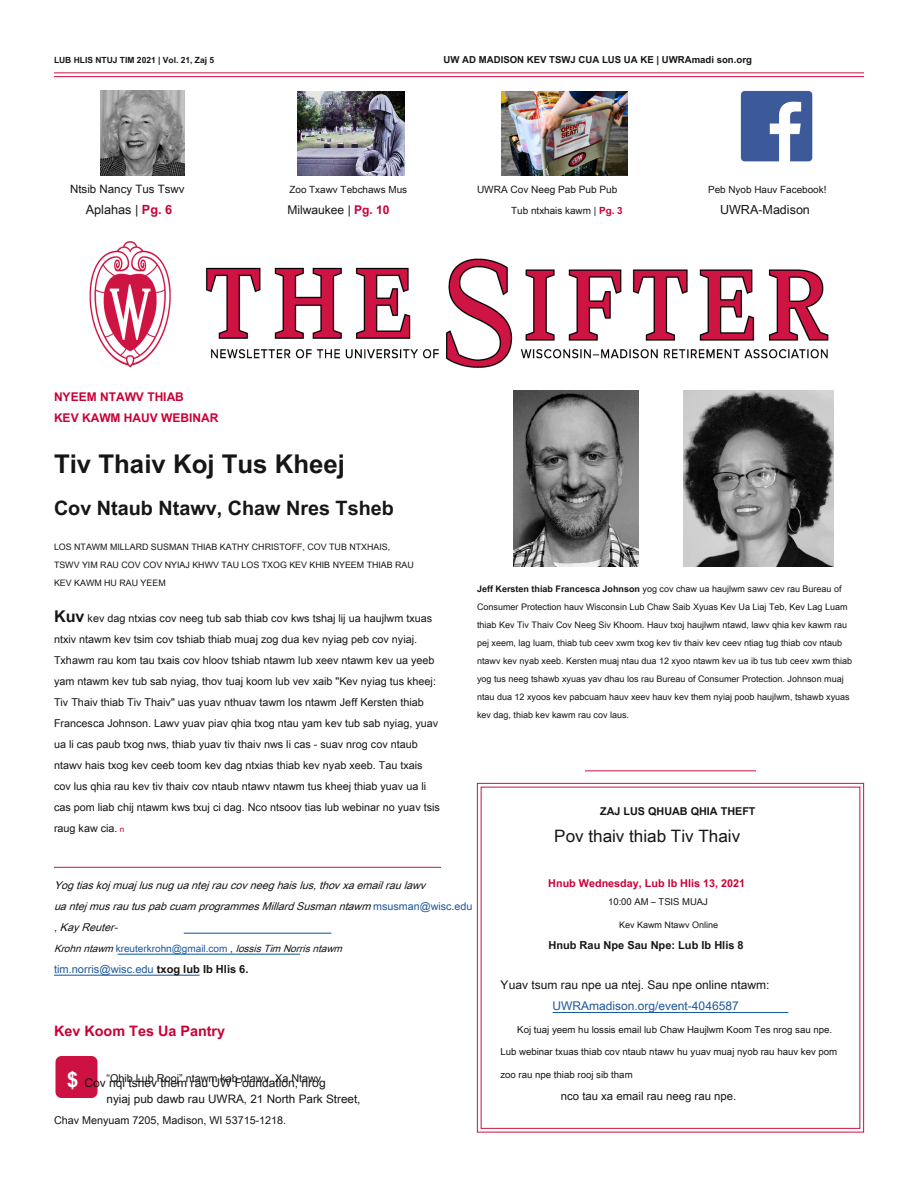
<style>
.page{position:relative;width:918px;height:1188px;background:#fff}
.page>*{position:absolute;margin:0;border:0;box-sizing:border-box;transform-origin:0 0}
.t1{font:700 25.8px "Arial Unicode MS";color:#171615}
.t2{font:700 19.8px "Arial Unicode MS";color:#171615}
.t3{font:17.1px "Arial Unicode MS";color:#171615}
.t4{font:700 14.4px "Arial Unicode MS";color:#ca0036}
.t5{font:12.75px "Arial Unicode MS";color:#171615}
.t6{font:12.6px "Arial Unicode MS";color:#171615}
.t7{font:12px "Arial Unicode MS";color:#171615}
.t8{font:700 12px/21px "Arial Unicode MS";color:#ca0036}
.t9{font:12px "Arial Unicode MS";color:#1d589b}
.t10{font:11.7px "Arial Unicode MS";color:#171615}
.t11{font:11.55px "Arial Unicode MS";color:#171615}
.t12{font:11.4px "Arial Unicode MS";color:#171615}
.t13{font:11.1px "Arial Unicode MS";color:#1d589b}
.t14{font:700 10.95px "Arial Unicode MS";color:#171615}
.t15{font:10.8px/21px "Arial Unicode MS";color:#171615}
.t16{font:italic 10.8px/21px "Arial Unicode MS";color:#171615}
.t17{font:700 10.8px "Arial Unicode MS";color:#ca0036}
.t18{font:700 10.8px "Arial Unicode MS";color:#171615}
.t19{font:italic 10.05px "Arial Unicode MS";color:#171615}
.t20{font:10.05px "Arial Unicode MS";color:#171615}
.t21{font:9.9px "Arial Unicode MS";color:#171615}
.t22{font:9.6px "Arial Unicode MS";color:#171615}
.t23{font:700 9.6px "Arial Unicode MS";color:#171615}
.t24{font:9.45px "Arial Unicode MS";color:#171615}
.t25{font:9px/18px "Arial Unicode MS";color:#171615}
.t26{font:8.85px/18px "Arial Unicode MS";color:#171615}
.t27{font:700 8.55px "Arial Unicode MS";color:#171615}
.s1{font-weight:700;color:#ca0036}
.s2{font-weight:700;font-size:16.2px}
.s3{font-size:8.1px;color:#ca0036}
.s4{font-weight:700}
.s5{font-style:normal;color:#1d589b}
.s6{font-style:normal}
.s7{font-weight:700;color:#171615}
.s8{font-weight:700;font-size:21px;color:#fff}
</style>
<div class="page">
<img style="left:740px;top:90px;width:72px;height:72px">
<hr style="left:54px;top:72px;width:810px;height:1px;background:#cd1141">
<hr style="left:54px;top:76px;width:810px;height:1px;background:#cd1141">
<hr style="left:54px;top:867px;width:387px;height:1px;background:#cd1141">
<hr style="left:184px;top:933px;width:147px;height:1px;background:#175d9e">
<hr style="left:118px;top:954px;width:182px;height:1px;background:#175d9e">
<hr style="left:54px;top:975px;width:146px;height:1px;background:#175d9e">
<svg style="left:477px;top:783px;width:387px;height:350px"></svg>
<hr style="left:585px;top:770px;width:171px;height:1px;background:#cd1141">
<div style="left:56px;top:1056px;width:42px;height:42px;background:#cd1141;border-radius:6px"></div>
<img style="left:89px;top:241px;width:740px;height:127px">
<img style="left:101px;top:90px;width:83px;height:86px">
<img style="left:502px;top:92px;width:126px;height:84px">
<img style="left:298px;top:92px;width:106px;height:84px">
<img style="left:513px;top:390px;width:125px;height:177px">
<img style="left:683px;top:390px;width:150px;height:177px">
<p class="t27" style="left:54px;top:54px;width:162px">LUB HLIS NTUJ TIM 2021 | Vol. 21, Zaj 5</p>
<p class="t23" style="left:444px;top:53px;width:310px">UW AD MADISON KEV TSWJ CUA LUS UA KE | UWRAmadi son.org</p>
<p class="t11" style="left:70px;top:180px;width:116px">Ntsib Nancy Tus Tswv</p>
<p class="t5" style="left:86px;top:200px;width:88px">Aplahas | <span class="s1">Pg. 6</span></p>
<p class="t21" style="left:289px;top:182px;width:119px">Zoo Txawv Tebchaws Mus</p>
<p class="t7" style="left:287px;top:201px;width:104px">Milwaukee | <span class="s1">Pg. 10</span></p>
<p class="t20" style="left:477px;top:182px;width:142px">UWRA Cov Neeg Pab Pub Pub</p>
<p class="t21" style="left:511px;top:203px;width:113px">Tub ntxhais kawm | <span class="s1">Pg. 3</span></p>
<p class="t21" style="left:708px;top:182px;width:120px">Peb Nyob Hauv Facebook!</p>
<p class="t6" style="left:720px;top:200px;width:91px">UWRA-Madison</p>
<p class="t8" style="left:54px;top:386px;width:166px">NYEEM NTAWV THIAB<br>KEV KAWM HAUV WEBINAR</p>
<h1 class="t1" style="left:54px;top:446px;width:293px">Tiv Thaiv Koj Tus Kheej</h1>
<h2 class="t2" style="left:54px;top:494px;width:341px">Cov Ntaub Ntawv, Chaw Nres Tsheb</h2>
<p class="t26" style="left:54px;top:537px;width:361px">LOS NTAWM MILLARD SUSMAN THIAB KATHY CHRISTOFF, COV TUB NTXHAIS,<br>TSWV YIM RAU COV COV NYIAJ KHWV TAU LOS TXOG KEV KHIB NYEEM THIAB RAU<br>KEV KAWM HU RAU YEEM</p>
<p class="t15" style="left:54px;top:607px;width:387px"><span class="s2">Kuv</span> kev dag ntxias cov neeg tub sab thiab cov kws tshaj lij ua haujlwm txuas ntxiv ntawm kev tsim cov tshiab thiab muaj zog dua kev nyiag peb cov nyiaj.<br>Txhawm rau kom tau txais cov hloov tshiab ntawm lub xeev ntawm kev ua yeeb yam ntawm kev tub sab nyiag, thov tuaj koom lub vev xaib "Kev nyiag tus kheej:<br>Tiv Thaiv thiab Tiv Thaiv" uas yuav nthuav tawm los ntawm Jeff Kersten thiab Francesca Johnson. Lawv yuav piav qhia txog ntau yam kev tub sab nyiag, yuav ua li cas paub txog nws, thiab yuav tiv thaiv nws li cas - suav nrog cov ntaub ntawv hais txog kev ceeb toom kev dag ntxias thiab kev nyab xeeb. Tau txais cov lus qhia rau kev tiv thaiv cov ntaub ntawv ntawm tus kheej thiab yuav ua li cas pom liab chij ntawm kws txuj ci dag. Nco ntsoov tias lub webinar no yuav tsis raug kaw cia. <span class="s3">n</span></p>
<p class="t25" style="left:477px;top:579px;width:377px"><span class="s4">Jeff Kersten thiab Francesca Johnson</span> yog cov chaw ua haujlwm sawv cev rau Bureau of Consumer Protection hauv Wisconsin Lub Chaw Saib Xyuas Kev Ua Liaj Teb, Kev Lag Luam thiab Kev Tiv Thaiv Cov Neeg Siv Khoom. Hauv txoj haujlwm ntawd, lawv qhia kev kawm rau pej xeem, lag luam, thiab tub ceev xwm txog kev tiv thaiv kev ceev ntiag tug thiab cov ntaub ntawv kev nyab xeeb. Kersten muaj ntau dua 12 xyoo ntawm kev ua ib tus tub ceev xwm thiab yog tus neeg tshawb xyuas yav dhau los rau Bureau of Consumer Protection. Johnson muaj ntau dua 12 xyoos kev pabcuam hauv xeev hauv kev them nyiaj poob haujlwm, tshawb xyuas kev dag, thiab kev kawm rau cov laus.</p>
<p class="t18" style="left:600px;top:804px;width:157px">ZAJ LUS QHUAB QHIA THEFT</p>
<h3 class="t3" style="left:554px;top:824px;width:187px">Pov thaiv thiab Tiv Thaiv</h3>
<p class="t16" style="left:54px;top:874px;width:420px">Yogtiaskoj muaj lusnuguantej raucovneeghaislus,thovxaemailraulawv<br>uantej musrautuspabcuam programmesMillardSusmanntawm <span class="s5">m s u s m a n @ w i s c . e d u </span><span class="s6">,</span> KayReuter-</p>
<p class="t17" style="left:548px;top:876px;width:198px">Hnub Wednesday, Lub Ib Hlis 13, 2021</p>
<p class="t24" style="left:608px;top:895px;width:101px">10:00 AM – TSIS MUAJ</p>
<p class="t25" style="left:619px;top:915px;width:101px">Kev Kawm Ntawv Online</p>
<p class="t19" style="left:54px;top:941px;width:293px">Krohnntawm <span class="s5">k r e u t e r k r o h n @ g m a i l . c o m</span> <span class="s6">,</span> lossisTim Norrisntawm</p>
<p class="t13" style="left:54px;top:961px;width:196px">tim.norris@wisc.edu <span class="s7">txog lub Ib Hlis 6.</span></p>
<h3 class="t4" style="left:54px;top:1020px;width:173px">Kev Koom Tes Ua Pantry</h3>
<p class="t7" style="left:67px;top:1074px;width:260px"><span class="s8">$</span> Cov nqi tshev them rau UW Foundation, nrog</p>
<p class="t10" style="left:106px;top:1091px;width:256px">nyiaj pub dawb rau UWRA, 21 North Park Street,</p>
<p class="t15" style="left:54px;top:1109px;width:234px">Chav Menyuam 7205, Madison, WI 53715-1218.</p>
<p class="t15" style="left:106px;top:1067px;width:216px">“Qhib Lub Rooj” ntawm kab ntawv. Xa Ntawv</p>
<p class="t14" style="left:548px;top:937px;width:197px">Hnub Rau Npe Sau Npe: Lub Ib Hlis 8</p>
<p class="t7" style="left:501px;top:976px;width:270px">Yuav tsum rau npe ua ntej. Sau npe online ntawm:</p>
<p class="t9" style="left:553px;top:997px;width:188px">UWRAmadison.org/event-4046587</p>
<p class="t22" style="left:517px;top:1022px;width:316px">Koj tuaj yeem hu lossis email lub Chaw Haujlwm Koom Tes nrog sau npe.</p>
<p class="t22" style="left:500px;top:1045px;width:338px">Lub webinar txuas thiab cov ntaub ntawv hu yuav muaj nyob rau hauv kev pom</p>
<p class="t22" style="left:500px;top:1067px;width:134px">zoo rau npe thiab rooj sib tham</p>
<p class="t12" style="left:561px;top:1088px;width:177px">nco tau xa email rau neeg rau npe.</p>
</div>
